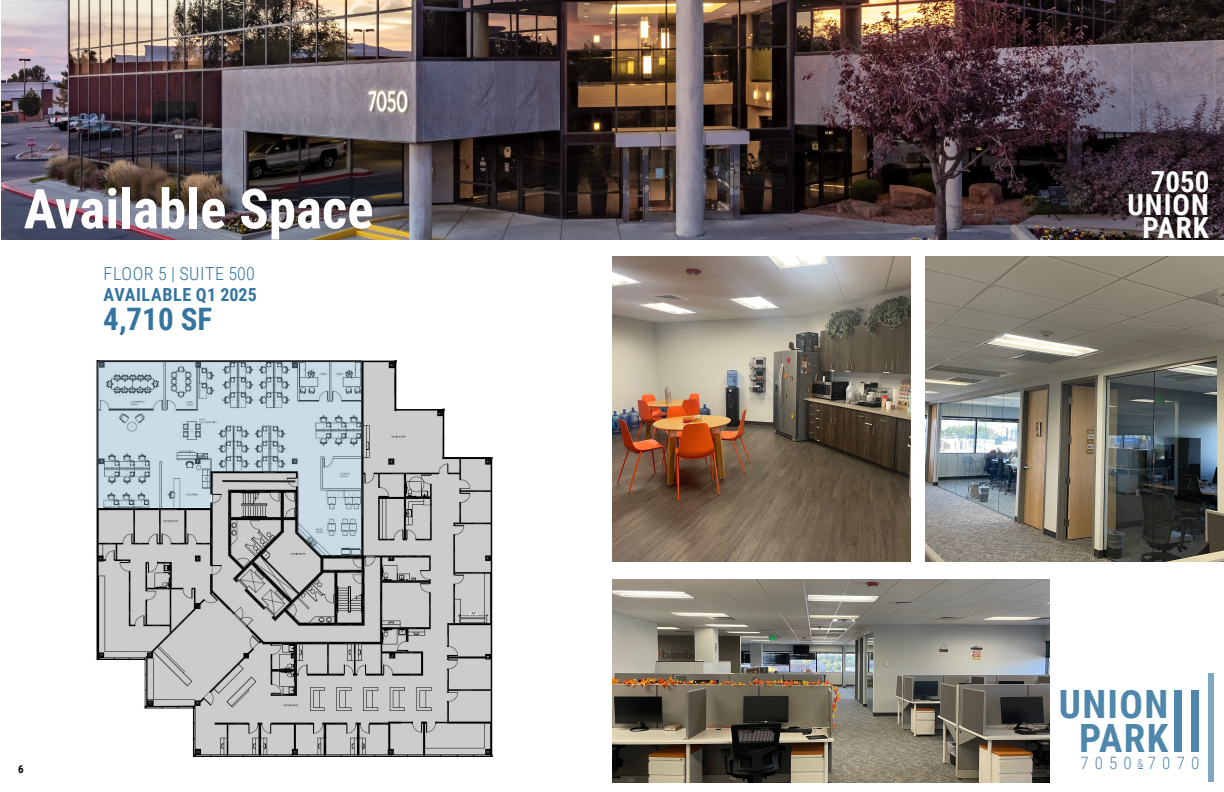
<style>
.page{position:relative;width:1224px;height:792px;background:#fff}
.page>*{position:absolute;margin:0;border:0;box-sizing:border-box;transform-origin:0 0}
.t1{font:87px "Roboto Condensed";color:#4e87ab}
.t2{font:700 55px "Roboto Condensed";color:#fff}
.t3{font:700 39px "Roboto Condensed";letter-spacing:.035em;color:#4e87ab}
.t4{font:700 31px "Roboto Condensed";color:#34759f}
.t5{font:700 29px/23px "Roboto Condensed";letter-spacing:.035em;color:#fff;text-align:center}
.t6{font:300 18px "Roboto Condensed";letter-spacing:.035em;color:#34759f}
.t7{font:700 18px "Roboto Condensed";letter-spacing:.025em;color:#34759f}
.t8{font:300 17px "Roboto Condensed";letter-spacing:.36em;color:#4e87ab}
.t9{font:300 11px "Roboto Condensed";color:#4e87ab}
.t10{font:700 11px "Roboto Condensed";color:#000}
.s1{font-size:11px;color:#fff}
</style>
<div class="page">
<div style="left:1208px;top:668px;width:5px;height:114px;background:#7da7c2"></div>
<img style="left:2px;top:0;width:1222px;height:239px">
<img style="left:96px;top:360px;width:397px;height:397px">
<div style="left:1166px;top:503px;width:58px;height:170px;background:#fff"></div>
<svg style="left:97px;top:361px;width:265px;height:194px;background:#b1bdc5"></svg>
<img style="left:613px;top:579px;width:436px;height:203px">
<img style="left:613px;top:257px;width:298px;height:304px">
<img style="left:926px;top:257px;width:298px;height:304px">
<p class="t2" style="left:24px;top:170px;width:351px">Available Space</p>
<p class="t6" style="left:104px;top:261px;width:153px">FLOOR 5 | SUITE 500</p>
<p class="t7" style="left:104px;top:282px;width:155px">AVAILABLE Q1 2025</p>
<p class="t4" style="left:103px;top:297px;width:110px">4,710 SF</p>
<p class="t10" style="left:18px;top:762px;width:7px">6</p>
<p class="t5" style="left:1114px;top:165px;width:83px">UNION<br>PARK</p>
<p class="t5" style="left:1127px;top:169px;width:84px;text-align:right">7050<br>UNION<br>PARK</p>
<p class="t3" style="left:1059px;top:676px;width:111px">UNION</p>
<p class="t3" style="left:1079px;top:710px;width:91px">PARK</p>
<p class="t8" style="left:1081px;top:751px;width:120px">7050 <span class="s1">&amp;</span>7070</p>
<p class="t1" style="left:1167px;top:660px;width:40px">II</p>
<p class="t9" style="left:1137px;top:756px;width:7px">&amp;</p>
</div>
